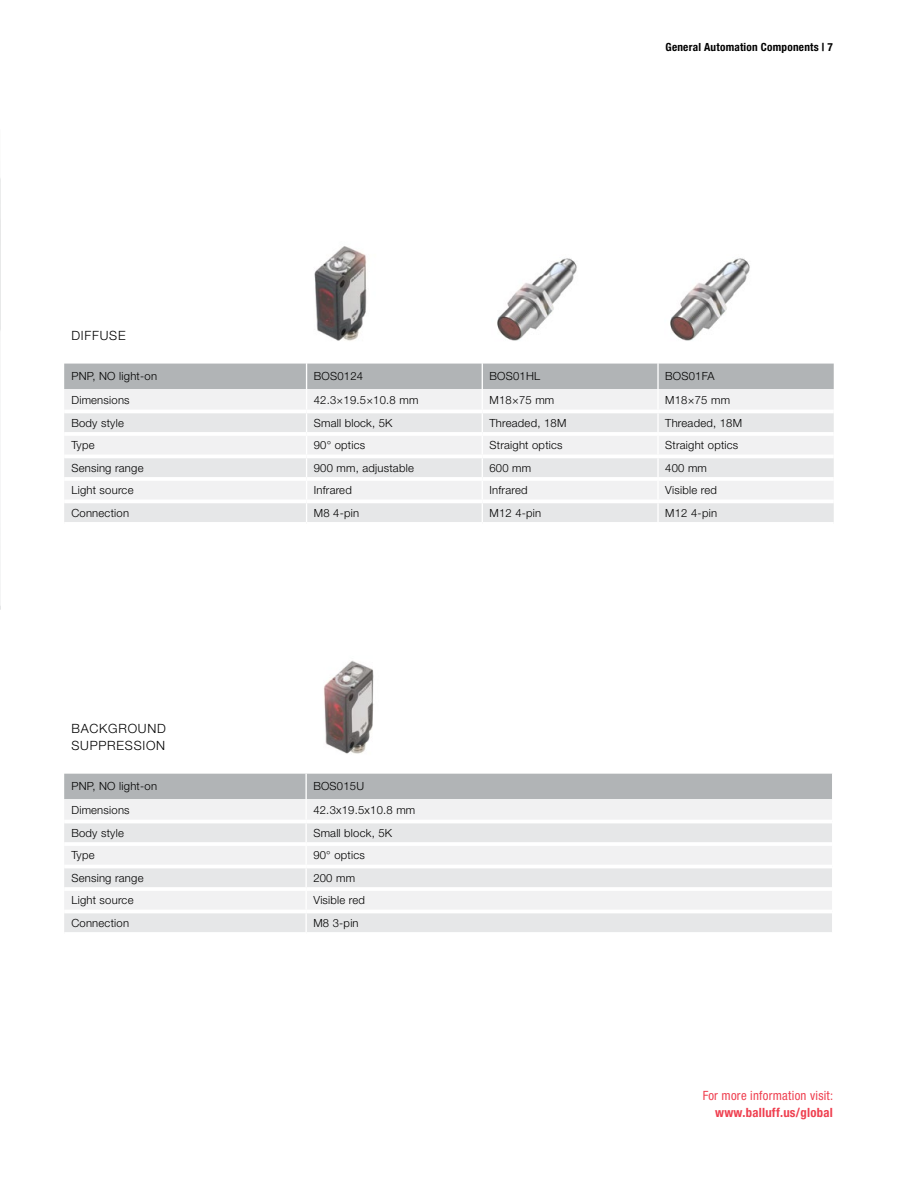
<style>
.page{position:relative;width:918px;height:1188px;background:#fff}
.page>*{position:absolute;margin:0;border:0;box-sizing:border-box;transform-origin:0 0}
.Website-Verweis_H67{font:condensed 12.75px/16.5px "Helvetica Neue LT Pro";letter-spacing:.02em;color:#ef4050;text-align:right}
.TABEL_light_8_5_11_v{font:300 12.75px "Helvetica Neue LT Pro";letter-spacing:.06em;color:#000}
.Table_H45_7_5_9pt{font:300 11.25px "Helvetica Neue LT Pro";letter-spacing:.02em;color:#000}
.t1{font:700 condensed 11.25px "Helvetica Neue LT Pro";letter-spacing:.02em;color:#000}
.s1{font-weight:700}
</style>
<div class="page">
<img style="left:670px;top:258px;width:80px;height:83px">
<img style="left:497px;top:258px;width:80px;height:83px">
<img style="left:314px;top:246px;width:53px;height:95px">
<svg style="left:64px;top:364px;width:770px;height:158px"></svg>
<hr style="left:64px;top:410px;width:243px;height:3px;background:#fff">
<hr style="left:307px;top:410px;width:175px;height:3px;background:#fff">
<hr style="left:482px;top:410px;width:176px;height:3px;background:#fff">
<hr style="left:658px;top:410px;width:176px;height:3px;background:#fff">
<hr style="left:64px;top:432px;width:243px;height:4px;background:#fff">
<hr style="left:307px;top:432px;width:175px;height:4px;background:#fff">
<hr style="left:482px;top:432px;width:176px;height:4px;background:#fff">
<hr style="left:658px;top:432px;width:176px;height:4px;background:#fff">
<hr style="left:64px;top:455px;width:243px;height:3px;background:#fff">
<hr style="left:307px;top:455px;width:175px;height:3px;background:#fff">
<hr style="left:482px;top:455px;width:176px;height:3px;background:#fff">
<hr style="left:658px;top:455px;width:176px;height:3px;background:#fff">
<hr style="left:64px;top:477px;width:243px;height:4px;background:#fff">
<hr style="left:307px;top:477px;width:175px;height:4px;background:#fff">
<hr style="left:482px;top:477px;width:176px;height:4px;background:#fff">
<hr style="left:658px;top:477px;width:176px;height:4px;background:#fff">
<hr style="left:64px;top:500px;width:243px;height:3px;background:#fff">
<hr style="left:307px;top:500px;width:175px;height:3px;background:#fff">
<hr style="left:482px;top:500px;width:176px;height:3px;background:#fff">
<hr style="left:658px;top:500px;width:176px;height:3px;background:#fff">
<svg style="left:0;top:178px;width:1px;height:432px"></svg>
<img style="left:324px;top:660px;width:50px;height:94px">
<svg style="left:64px;top:774px;width:768px;height:158px"></svg>
<hr style="left:64px;top:820px;width:242px;height:3px;background:#fff">
<hr style="left:306px;top:820px;width:526px;height:3px;background:#fff">
<hr style="left:64px;top:842px;width:242px;height:4px;background:#fff">
<hr style="left:306px;top:842px;width:526px;height:4px;background:#fff">
<hr style="left:64px;top:865px;width:242px;height:3px;background:#fff">
<hr style="left:306px;top:865px;width:526px;height:3px;background:#fff">
<hr style="left:64px;top:887px;width:242px;height:4px;background:#fff">
<hr style="left:306px;top:887px;width:526px;height:4px;background:#fff">
<hr style="left:64px;top:910px;width:242px;height:3px;background:#fff">
<hr style="left:306px;top:910px;width:526px;height:3px;background:#fff">
<p class="t1" style="left:666px;top:40px;width:169px">General Automation Components | 7</p>
<p class="TABEL_light_8_5_11_v" style="left:71px;top:328px;width:56px">DIFFUSE</p>
<p class="Table_H45_7_5_9pt" style="left:71px;top:369px;width:87px">PNP, NO light-on</p>
<p class="Table_H45_7_5_9pt" style="left:314px;top:369px;width:51px">BOS0124</p>
<p class="Table_H45_7_5_9pt" style="left:490px;top:369px;width:52px">BOS01HL</p>
<p class="Table_H45_7_5_9pt" style="left:665px;top:369px;width:51px">BOS01FA</p>
<p class="Table_H45_7_5_9pt" style="left:71px;top:393px;width:60px">Dimensions</p>
<p class="Table_H45_7_5_9pt" style="left:314px;top:393px;width:106px">42.3×19.5×10.8 mm</p>
<p class="Table_H45_7_5_9pt" style="left:490px;top:393px;width:66px">M18×75 mm</p>
<p class="Table_H45_7_5_9pt" style="left:665px;top:393px;width:66px">M18×75 mm</p>
<p class="Table_H45_7_5_9pt" style="left:71px;top:416px;width:54px">Body style</p>
<p class="Table_H45_7_5_9pt" style="left:314px;top:416px;width:80px">Small block, 5K</p>
<p class="Table_H45_7_5_9pt" style="left:490px;top:416px;width:78px">Threaded, 18M</p>
<p class="Table_H45_7_5_9pt" style="left:665px;top:416px;width:78px">Threaded, 18M</p>
<p class="Table_H45_7_5_9pt" style="left:71px;top:438px;width:25px">Type</p>
<p class="Table_H45_7_5_9pt" style="left:314px;top:438px;width:53px">90° optics</p>
<p class="Table_H45_7_5_9pt" style="left:490px;top:438px;width:75px">Straight optics</p>
<p class="Table_H45_7_5_9pt" style="left:665px;top:438px;width:75px">Straight optics</p>
<p class="Table_H45_7_5_9pt" style="left:71px;top:461px;width:74px">Sensing range</p>
<p class="Table_H45_7_5_9pt" style="left:314px;top:461px;width:102px">900 mm, adjustable</p>
<p class="Table_H45_7_5_9pt" style="left:490px;top:461px;width:43px">600 mm</p>
<p class="Table_H45_7_5_9pt" style="left:665px;top:461px;width:43px">400 mm</p>
<p class="Table_H45_7_5_9pt" style="left:71px;top:483px;width:64px">Light source</p>
<p class="Table_H45_7_5_9pt" style="left:314px;top:483px;width:40px">Infrared</p>
<p class="Table_H45_7_5_9pt" style="left:490px;top:483px;width:40px">Infrared</p>
<p class="Table_H45_7_5_9pt" style="left:665px;top:483px;width:53px">Visible red</p>
<p class="Table_H45_7_5_9pt" style="left:71px;top:506px;width:59px">Connection</p>
<p class="Table_H45_7_5_9pt" style="left:314px;top:506px;width:47px">M8 4-pin</p>
<p class="Table_H45_7_5_9pt" style="left:490px;top:506px;width:53px">M12 4-pin</p>
<p class="Table_H45_7_5_9pt" style="left:665px;top:506px;width:53px">M12 4-pin</p>
<p class="TABEL_light_8_5_11_v" style="left:71px;top:721px;width:96px">BACKGROUND</p>
<p class="TABEL_light_8_5_11_v" style="left:71px;top:738px;width:95px">SUPPRESSION</p>
<p class="Table_H45_7_5_9pt" style="left:71px;top:780px;width:87px">PNP, NO light-on</p>
<p class="Table_H45_7_5_9pt" style="left:313px;top:780px;width:52px">BOS015U</p>
<p class="Table_H45_7_5_9pt" style="left:71px;top:803px;width:60px">Dimensions</p>
<p class="Table_H45_7_5_9pt" style="left:313px;top:803px;width:103px">42.3x19.5x10.8 mm</p>
<p class="Table_H45_7_5_9pt" style="left:71px;top:826px;width:54px">Body style</p>
<p class="Table_H45_7_5_9pt" style="left:313px;top:826px;width:80px">Small block, 5K</p>
<p class="Table_H45_7_5_9pt" style="left:71px;top:848px;width:25px">Type</p>
<p class="Table_H45_7_5_9pt" style="left:313px;top:848px;width:53px">90° optics</p>
<p class="Table_H45_7_5_9pt" style="left:71px;top:871px;width:74px">Sensing range</p>
<p class="Table_H45_7_5_9pt" style="left:313px;top:871px;width:43px">200 mm</p>
<p class="Table_H45_7_5_9pt" style="left:71px;top:893px;width:64px">Light source</p>
<p class="Table_H45_7_5_9pt" style="left:313px;top:893px;width:53px">Visible red</p>
<p class="Table_H45_7_5_9pt" style="left:71px;top:916px;width:59px">Connection</p>
<p class="Table_H45_7_5_9pt" style="left:313px;top:916px;width:47px">M8 3-pin</p>
<p class="Website-Verweis_H67" style="left:703px;top:1087px;width:132px">For more information visit: <span class="s1">www.balluff.us/global</span></p>
</div>
